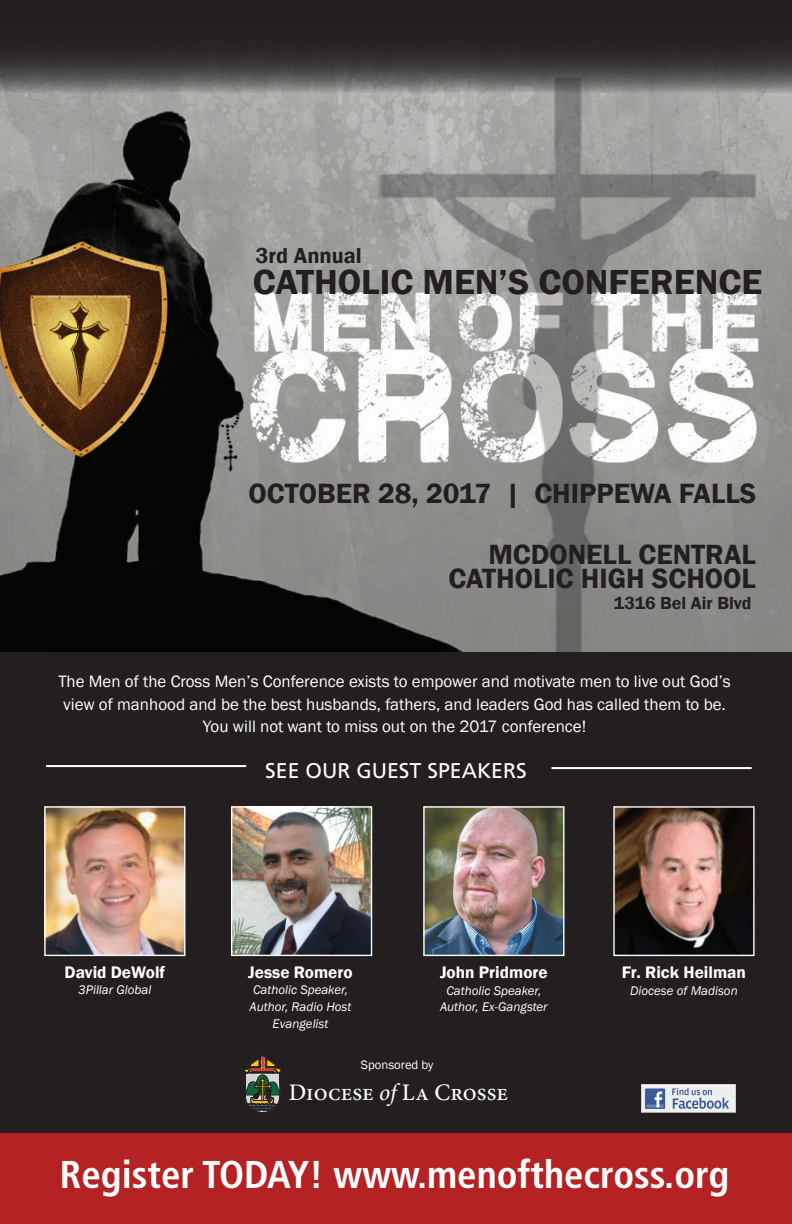
<style>
.page{position:relative;width:792px;height:1224px;background:#fff}
.page>*{position:absolute;margin:0;border:0;box-sizing:border-box;transform-origin:0 0}
.t1{font:700 condensed 38.7px "Frutiger";color:#fff}
.t2{font:600 35.8px "Franklin Gothic";color:#231f20}
.t3{font:600 28.6px/24.1px "Franklin Gothic";color:#231f20}
.t4{font:500 23.7px "Minion Pro";color:#fff}
.t5{font:600 22.3px "Franklin Gothic";color:#231f20}
.t6{font:21.3px "Frutiger";color:#fff}
.t7{font:600 18px "Franklin Gothic";color:#231f20}
.t8{font:600 17.2px "Franklin Gothic";color:#fff}
.t9{font:17px/22.4px "Franklin Gothic";color:#fff;text-align:center}
.t10{font:italic 12.9px/16.6px "Franklin Gothic";color:#fff;text-align:center}
.t11{font:12.7px "Franklin Gothic";color:#fff}
.s1{font-weight:400;font-style:italic}
</style>
<div class="page">
<div style="left:0;top:636px;width:792px;height:502px;background:#231f20"></div>
<div style="left:0;top:1133px;width:792px;height:91px;background:#b52224"></div>
<img style="left:46px;top:808px;width:137px;height:146px">
<div style="left:44px;top:806px;width:141px;height:150px;border:1px solid #fff"></div>
<img style="left:233px;top:808px;width:137px;height:146px">
<div style="left:231px;top:806px;width:141px;height:150px;border:1px solid #fff"></div>
<img style="left:425px;top:808px;width:138px;height:146px">
<div style="left:423px;top:806px;width:142px;height:150px;border:1px solid #fff"></div>
<img style="left:615px;top:808px;width:138px;height:146px">
<div style="left:613px;top:806px;width:142px;height:150px;border:1px solid #fff"></div>
<img style="left:0;top:93px;width:792px;height:559px">
<img style="left:0;top:207px;width:200px;height:280px">
<svg style="left:0;top:0;width:792px;height:93px;fill:#292526"></svg>
<hr style="left:46px;top:765px;width:200px;height:2px;background:#fff">
<hr style="left:552px;top:767px;width:200px;height:2px;background:#fff">
<svg style="left:245px;top:1056px;width:36px;height:57px"></svg>
<img style="left:641px;top:1084px;width:95px;height:29px">
<h3 class="t5" style="left:255px;top:241px;width:108px">3RD ANNUAL</h3>
<h2 class="t2" style="left:253px;top:260px;width:511px">CATHOLIC MEN’S CONFERENCE</h2>
<h3 class="t3" style="left:249px;top:482px;width:509px">OCTOBER 28, 2017 | CHIPPEWA FALLS</h3>
<h3 class="t3" style="left:449px;top:543px;width:309px;text-indent:40px">MCDONELL CENTRAL<br>CATHOLIC HIGH SCH</h3>
<h3 class="t3" style="left:705px;top:567px;width:53px">OOL</h3>
<p class="t7" style="left:614px;top:592px;width:139px">1316 BEL AIR BLVD</p>
<p class="t9" style="left:58px;top:671px;width:674px">The Men of the Cross Men’s Conference exists to empower and motivate men to live out God’s view of manhood and be the best husbands, fathers, and leaders God has called them to be.<br>You will not want to miss out on the 2017 conference!</p>
<p class="t8" style="left:65px;top:961px;width:102px">DAVID DEWOLF</p>
<p class="t10" style="left:78px;top:982px;width:75px">3Pillar Global</p>
<p class="t6" style="left:265px;top:758px;width:261px">SEE OUR GUEST SPEAKERS</p>
<p class="t8" style="left:248px;top:961px;width:106px">JESSE ROMERO</p>
<p class="t10" style="left:250px;top:982px;width:103px">Catholic Speaker,<br>Author, Radio Host<br>Evangelist</p>
<p class="t8" style="left:440px;top:962px;width:109px">JOHN PRIDMORE</p>
<p class="t10" style="left:440px;top:982px;width:109px">Catholic Speaker,<br>Author, Ex-Gangster</p>
<p class="t11" style="left:361px;top:1057px;width:74px">Sponsored by</p>
<h3 class="t4" style="left:289px;top:1077px;width:221px">Diocese <span class="s1">of</span> La Crosse</h3>
<p class="t8" style="left:622px;top:962px;width:126px">FR. RICK HEILMAN</p>
<p class="t10" style="left:630px;top:983px;width:109px">Diocese of Madison</p>
<h1 class="t1" style="left:60px;top:1152px;width:671px">Register TODAY! www.menofthecross.org</h1>
</div>
